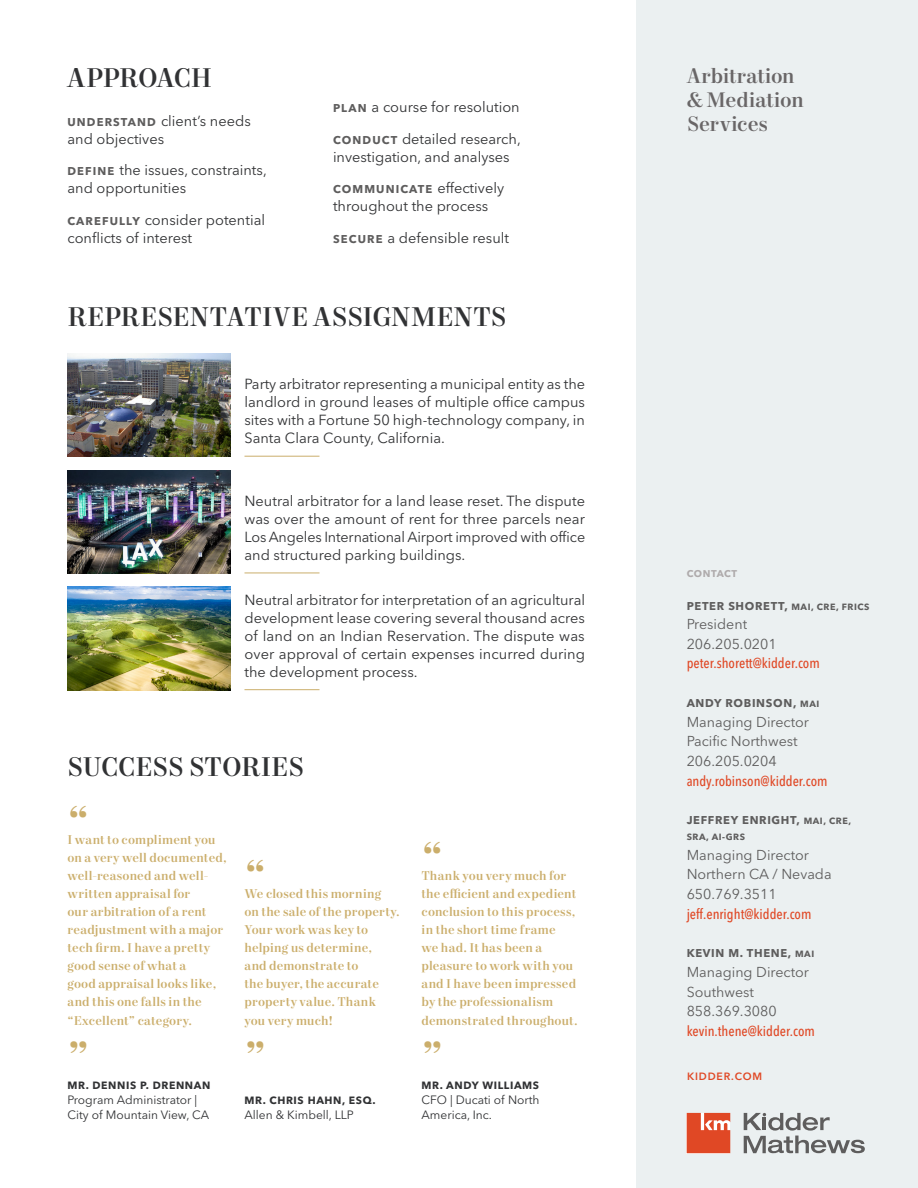
<style>
.page{position:relative;width:918px;height:1188px;background:#fff}
.page>*{position:absolute;margin:0;border:0;box-sizing:border-box;transform-origin:0 0}
.Proposal_Quote_-_Gol{font:500 45px "Mort Modern 09";color:#cbae6b}
.Headline_-_Level_2{font:500 27px "Mort Modern 09";color:#313234}
.Headline_-_Level_2-2{font:500 27px "Mort Modern 09";letter-spacing:-.03em;color:#313234}
.Title_Case_Title_-_A{font:500 21px/24px "Mort Modern 09";color:#696667}
.Body_Copy_-_Charcoal{font:14.55px/18px "Avenir Next LT Pro";color:#313234;text-align:justify}
.Bullets_-_Level_1{font:14.55px/18px "Avenir Next LT Pro";color:#313234}
.Contact_Info_-_Ash{font:14.25px "Avenir Next LT Pro";color:#5e5d5d}
.Contact_Info_-_Ash-2{font:500 condensed 14.25px "Avenir Next LT Pro";color:#e04825}
.Proposal_Quote_-_Gol-2{font:500 12.75px/18px "Mort Modern 09";letter-spacing:.01em;color:#cbae6b}
.Bullets_-_Level_1-2{font:12px/15px "Avenir Next LT Pro";color:#313234}
.Contact_Info_-_Ash-3{font:700 11.25px "Avenir Next LT Pro";letter-spacing:.06em;color:#5e5d5d}
.Bullets_-_Level_1-3{font:700 11.25px "Avenir Next LT Pro";letter-spacing:.1em;color:#5e5d5d}
.Bullets_-_Level_1-4{font:700 10.5px "Avenir Next LT Pro";letter-spacing:.06em;color:#313234}
.KM_URL{font:600 10.5px "Avenir Next LT Pro";letter-spacing:.08em;color:#e04825}
.Subhead_-_Level_1{font:700 9.75px "Avenir Next LT Pro";letter-spacing:.05em;color:#afabac}
.Contact_Info_-_Ash-4{font:700 9px "Avenir Next LT Pro";letter-spacing:.06em;color:#5e5d5d}
.s1{font-weight:700;font-size:11.25px;color:#5e5d5d}
.s2{font-weight:400;font-size:14.55px;color:#313234}
.s3{font-size:9px}
</style>
<div class="page">
<div style="left:636px;top:0;width:282px;height:1188px;background:#ebf0f1"></div>
<img style="left:68px;top:353px;width:163px;height:104px">
<hr style="left:244px;top:456px;width:76px;height:1px;background:#cbae6b">
<img style="left:68px;top:470px;width:163px;height:103px">
<hr style="left:244px;top:573px;width:76px;height:1px;background:#cbae6b">
<img style="left:68px;top:587px;width:163px;height:103px">
<hr style="left:244px;top:689px;width:76px;height:1px;background:#cbae6b">
<svg style="left:744px;top:1113px;width:121px;height:40px"></svg>
<svg style="left:687px;top:1113px;width:43px;height:40px;background:#e35d3e"></svg>
<p class="Headline_-_Level_2-2" style="left:68px;top:61px;width:146px">APPROACH</p>
<p class="Bullets_-_Level_1" style="left:68px;top:112px;width:185px"><span class="s1">UNDERSTAND</span> client’s needs and objectives</p>
<p class="Bullets_-_Level_1" style="left:68px;top:161px;width:201px"><span class="s1">DEFINE</span> the issues, constraints, and opportunities</p>
<p class="Bullets_-_Level_1" style="left:68px;top:211px;width:199px"><span class="s1">CAREFULLY</span> consider potential conflicts of interest</p>
<p class="Bullets_-_Level_1" style="left:333px;top:98px;width:188px"><span class="s1">PLAN</span> a course for resolution</p>
<p class="Bullets_-_Level_1" style="left:333px;top:130px;width:189px"><span class="s1">CONDUCT</span> detailed research, investigation, and analyses</p>
<p class="Bullets_-_Level_1-3" style="left:333px;top:182px;width:173px">COMMUNICATE <span class="s2">effectively</span></p>
<p class="Bullets_-_Level_1" style="left:333px;top:197px;width:157px">throughout the process</p>
<p class="Bullets_-_Level_1" style="left:333px;top:229px;width:178px"><span class="s1">SECURE</span> a defensible result</p>
<p class="Headline_-_Level_2" style="left:68px;top:300px;width:441px">REPRESENTATIVE ASSIGNMENTS</p>
<p class="Body_Copy_-_Charcoal" style="left:244px;top:375px;width:342px">Party arbitrator representing a municipal entity as the landlord in ground leases of multiple office campus sites with a Fortune 50 high-technology company, in Santa Clara County, California.</p>
<p class="Body_Copy_-_Charcoal" style="left:244px;top:492px;width:342px">Neutral arbitrator for a land lease reset. The dispute was over the amount of rent for three parcels near Los Angeles International Airport improved with office and structured parking buildings.</p>
<p class="Body_Copy_-_Charcoal" style="left:244px;top:590px;width:342px">Neutral arbitrator for interpretation of an agricultural development lease covering several thousand acres of land on an Indian Reservation. The dispute was over approval of certain expenses incurred during the development process.</p>
<p class="Headline_-_Level_2" style="left:68px;top:750px;width:238px">SUCCESS STORIES</p>
<p class="Proposal_Quote_-_Gol" style="left:68px;top:794px;width:23px">“</p>
<p class="Proposal_Quote_-_Gol-2" style="left:68px;top:831px;width:161px">I want to compliment you on a very well documented, well-reasoned and well&shy;written appraisal for<br>our arbitration of a rent readjustment with a major tech firm. I have a pretty good sense of what a<br>good appraisal looks like, and this one falls in the</p>
<p class="Proposal_Quote_-_Gol-2" style="left:68px;top:1012px;width:126px">“Excellent” category.</p>
<p class="Proposal_Quote_-_Gol" style="left:68px;top:1029px;width:23px">”</p>
<p class="Bullets_-_Level_1-4" style="left:68px;top:1079px;width:144px">MR. DENNIS P. DRENNAN</p>
<p class="Bullets_-_Level_1-2" style="left:68px;top:1092px;width:143px">Program Administrator |<br>City of Mountain View, CA</p>
<p class="Proposal_Quote_-_Gol" style="left:244px;top:848px;width:23px">“</p>
<p class="Proposal_Quote_-_Gol-2" style="left:244px;top:885px;width:157px">We closed this morning<br>on the sale of the property.<br>Your work was key to helping us determine,<br>and demonstrate to<br>the buyer, the accurate property value. Thank</p>
<p class="Proposal_Quote_-_Gol-2" style="left:244px;top:1012px;width:90px">you very much!</p>
<p class="Proposal_Quote_-_Gol" style="left:244px;top:1029px;width:23px">”</p>
<p class="Bullets_-_Level_1-4" style="left:244px;top:1094px;width:133px">MR. CHRIS HAHN, ESQ.</p>
<p class="Bullets_-_Level_1-2" style="left:244px;top:1107px;width:111px">Allen &amp; Kimbell, LLP</p>
<p class="Proposal_Quote_-_Gol" style="left:422px;top:830px;width:23px">“</p>
<p class="Proposal_Quote_-_Gol-2" style="left:422px;top:867px;width:156px">Thank you very much for the efficient and expedient conclusion to this process, in the short time frame<br>we had. It has been a pleasure to work with you and I have been impressed by the professionalism</p>
<p class="Proposal_Quote_-_Gol-2" style="left:422px;top:1012px;width:158px">demonstrated throughout.</p>
<p class="Proposal_Quote_-_Gol" style="left:422px;top:1029px;width:23px">”</p>
<p class="Bullets_-_Level_1-4" style="left:422px;top:1079px;width:119px">MR. ANDY WILLIAMS</p>
<p class="Bullets_-_Level_1-2" style="left:422px;top:1092px;width:120px">CFO | Ducati of North<br>America, Inc.</p>
<p class="Title_Case_Title_-_A" style="left:687px;top:64px;width:118px">Arbitration &amp; Mediation<br>Services</p>
<p class="Subhead_-_Level_1" style="left:687px;top:567px;width:52px">CONTACT</p>
<p class="Contact_Info_-_Ash-3" style="left:687px;top:599px;width:184px">PETER SHORETT, <span class="s3">MAI, CRE, FRICS</span></p>
<p class="Contact_Info_-_Ash" style="left:687px;top:616px;width:62px">President</p>
<p class="Contact_Info_-_Ash" style="left:687px;top:635px;width:92px">206.205.0201</p>
<p class="Contact_Info_-_Ash-2" style="left:687px;top:655px;width:135px">peter.shorett@kidder.com</p>
<p class="Contact_Info_-_Ash-3" style="left:687px;top:697px;width:134px">ANDY ROBINSON, <span class="s3">MAI</span></p>
<p class="Contact_Info_-_Ash" style="left:687px;top:713px;width:124px">Managing Director</p>
<p class="Contact_Info_-_Ash" style="left:687px;top:733px;width:113px">Pacific Northwest</p>
<p class="Contact_Info_-_Ash" style="left:687px;top:753px;width:92px">206.205.0204</p>
<p class="Contact_Info_-_Ash-2" style="left:687px;top:772px;width:143px">andy.robinson@kidder.com</p>
<p class="Contact_Info_-_Ash-3" style="left:687px;top:813px;width:166px">JEFFREY ENRIGHT, <span class="s3">MAI, CRE,</span></p>
<p class="Contact_Info_-_Ash-4" style="left:687px;top:832px;width:60px">SRA, AI-GRS</p>
<p class="Contact_Info_-_Ash" style="left:687px;top:846px;width:124px">Managing Director</p>
<p class="Contact_Info_-_Ash" style="left:687px;top:866px;width:146px">Northern CA / Nevada</p>
<p class="Contact_Info_-_Ash" style="left:687px;top:886px;width:92px">650.769.3511</p>
<p class="Contact_Info_-_Ash-2" style="left:687px;top:905px;width:126px">jeff.enright@kidder.com</p>
<p class="Contact_Info_-_Ash-3" style="left:687px;top:946px;width:129px">KEVIN M. THENE, <span class="s3">MAI</span></p>
<p class="Contact_Info_-_Ash" style="left:687px;top:963px;width:124px">Managing Director</p>
<p class="Contact_Info_-_Ash" style="left:687px;top:983px;width:69px">Southwest</p>
<p class="Contact_Info_-_Ash" style="left:687px;top:1003px;width:92px">858.369.3080</p>
<p class="Contact_Info_-_Ash-2" style="left:687px;top:1022px;width:130px">kevin.thene@kidder.com</p>
<p class="KM_URL" style="left:687px;top:1070px;width:77px">KIDDER.COM</p>
</div>
